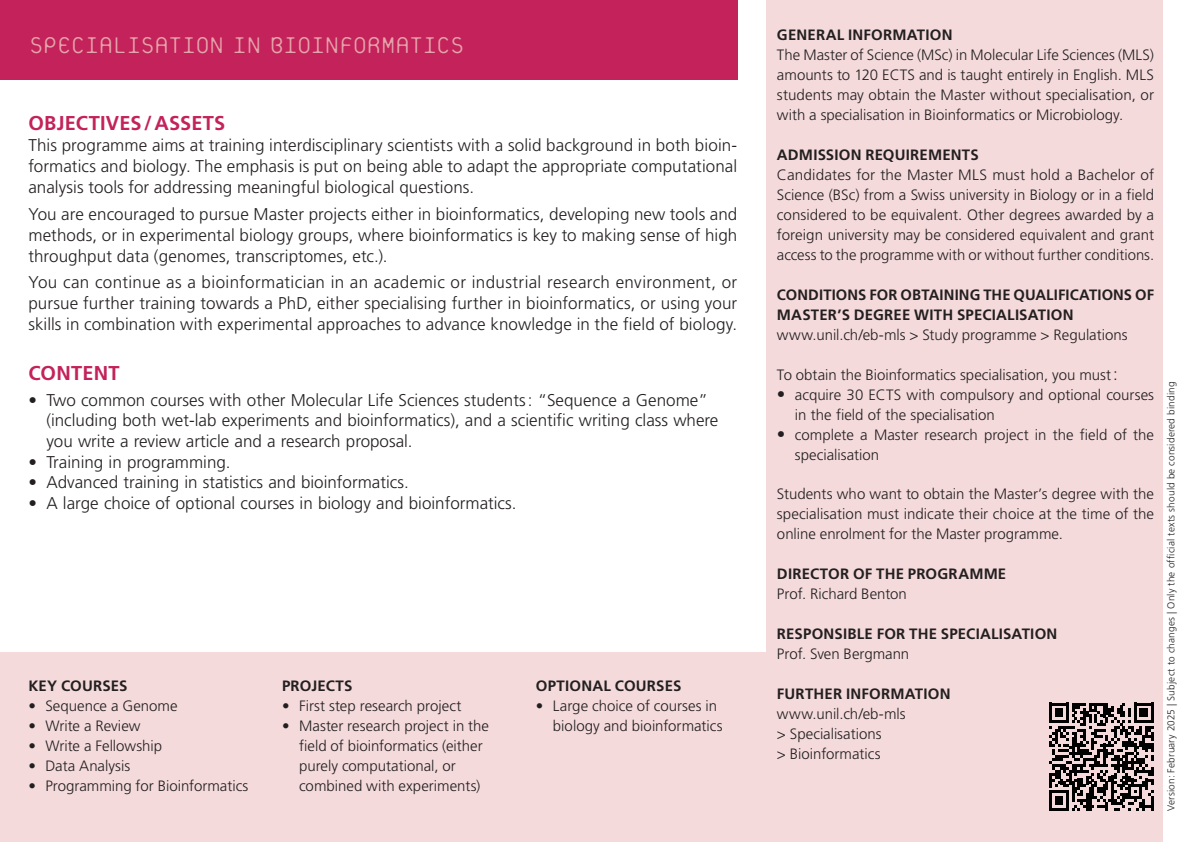
<style>
.page{position:relative;width:1191px;height:842px;background:#fff}
.page>*{position:absolute;margin:0;border:0;box-sizing:border-box;transform-origin:0 0}
.t1{font:100 34px "Platelet OT";letter-spacing:-.055em;color:#e5a4ab}
.Texte_courant{font:700 20px "Frutiger LT Std";letter-spacing:.01em;color:#c3225a}
.Texte_courant-2{font:300 17px/21px "Frutiger LT Std";color:#231f20;text-align:justify}
.Texte_courant-3{font:300 15px/20px "Frutiger LT Std";color:#231f20}
.Texte_courant-4{font:700 15px/20px "Frutiger LT Std";letter-spacing:.01em;color:#231f20}
.Texte_courant-5{font:300 10px "Frutiger LT Std";letter-spacing:.015em;color:#231f20}
.s1{font-size:17px}
</style>
<div class="page">
<div style="left:0;top:652px;width:1162px;height:190px;background:#f4dadb"></div>
<div style="left:765px;top:0;width:397px;height:842px;background:#f4dadb"></div>
<div style="left:0;top:0;width:737px;height:79px;background:#c3225a"></div>
<svg style="left:1049px;top:703px;width:104px;height:108px"></svg>
<hr style="left:1150px;top:796px;width:3px;height:15px;background:#000">
<p class="t1" style="left:28px;top:28px;width:438px">SPECIALISATION IN BIOINFORMATICS</p>
<p class="Texte_courant" style="left:28px;top:111px;width:199px">OBJECTIVES/ASSETS</p>
<p class="Texte_courant-2" style="left:28px;top:135px;width:710px">This programme aims at training interdisciplinary scientists with a solid background in both bioin&shy;formatics and biology. The emphasis is put on being able to adapt the appropriate computational analysis tools for addressing meaningful biological questions.</p>
<p class="Texte_courant-2" style="left:28px;top:203px;width:710px">You are encouraged to pursue Master projects either in bioinformatics, developing new tools and methods, or in experimental biology groups, where bioinformatics is key to making sense of high throughput data (genomes, transcriptomes, etc.).</p>
<p class="Texte_courant-2" style="left:28px;top:272px;width:710px">You can continue as a bioinformatician in an academic or industrial research environment, or pursue further training towards a PhD, either specialising further in bioinformatics, or using your skills in combination with experimental approaches to advance knowledge in the field of biology.</p>
<p class="Texte_courant" style="left:28px;top:361px;width:93px">CONTENT</p>
<p class="Texte_courant-2" style="left:46px;top:390px;width:673px;text-align:left;text-indent:-18px">• Two common courses with other Molecular Life Sciences students: “Sequence a Genome” (including both wet-lab experiments and bioinformatics), and a scientific writing class where you write a review article and a research proposal.</p>
<p class="Texte_courant-2" style="left:28px;top:451px;width:204px">• Training in programming.</p>
<p class="Texte_courant-2" style="left:28px;top:472px;width:382px">• Advanced training in statistics and bioinformatics.</p>
<p class="Texte_courant-2" style="left:28px;top:493px;width:489px">• A large choice of optional courses in biology and bioinformatics.</p>
<p class="Texte_courant-4" style="left:28px;top:676px;width:101px">KEY COURSES</p>
<p class="Texte_courant-3" style="left:28px;top:696px;width:151px">• Sequence a Genome</p>
<p class="Texte_courant-3" style="left:28px;top:716px;width:114px">• Write a Review</p>
<p class="Texte_courant-3" style="left:28px;top:736px;width:135px">• Write a Fellowship</p>
<p class="Texte_courant-3" style="left:28px;top:756px;width:103px">• Data Analysis</p>
<p class="Texte_courant-3" style="left:28px;top:776px;width:222px">• Programming for Bioinformatics</p>
<p class="Texte_courant-4" style="left:282px;top:676px;width:72px">PROJECTS</p>
<p class="Texte_courant-3" style="left:282px;top:696px;width:181px">• First step research project</p>
<p class="Texte_courant-3" style="left:299px;top:716px;width:191px;text-indent:-17px">• Master research project in the field of bioinformatics (either purely computational, or combined with experiments)</p>
<p class="Texte_courant-4" style="left:536px;top:676px;width:147px">OPTIONAL COURSES</p>
<p class="Texte_courant-3" style="left:553px;top:696px;width:171px;text-indent:-17px">• Large choice of courses in biology and bioinformatics</p>
<p class="Texte_courant-4" style="left:777px;top:24px;width:177px">GENERAL INFORMATION</p>
<p class="Texte_courant-3" style="left:777px;top:45px;width:379px;text-align:justify">The Master of Science (MSc) in Molecular Life Sciences (MLS) amounts to 120 ECTS and is taught entirely in English. MLS students may obtain the Master without specialisation, or with a specialisation in Bioinformatics or Microbiology.</p>
<p class="Texte_courant-4" style="left:777px;top:144px;width:203px">ADMISSION REQUIREMENTS</p>
<p class="Texte_courant-3" style="left:777px;top:165px;width:379px;text-align:justify">Candidates for the Master MLS must hold a Bachelor of Science (BSc) from a Swiss university in Biology or in a field considered to be equivalent. Other degrees awarded by a foreign university may be considered equivalent and grant access to the programme with or without further conditions.</p>
<p class="Texte_courant-4" style="left:777px;top:284px;width:379px">CONDITIONS FOR OBTAINING THE QUALIFICATIONS OF<br>MASTER’S DEGREE WITH SPECIALISATION</p>
<p class="Texte_courant-3" style="left:777px;top:325px;width:352px">www.unil.ch/eb-mls &gt; Study programme &gt; Regulations</p>
<p class="Texte_courant-3" style="left:777px;top:365px;width:342px">To obtain the Bioinformatics specialisation, you must<span class="s1">:</span></p>
<p class="Texte_courant-3" style="left:795px;top:385px;width:360px;text-indent:-18px"><span class="s1">•</span> acquire 30 ECTS with compulsory and optional courses in the field of the specialisation</p>
<p class="Texte_courant-3" style="left:795px;top:425px;width:361px;text-indent:-18px"><span class="s1">•</span> complete a Master research project in the field of the specialisation</p>
<p class="Texte_courant-3" style="left:777px;top:484px;width:378px;text-align:justify">Students who want to obtain the Master’s degree with the specialisation must indicate their choice at the time of the online enrolment for the Master programme.</p>
<p class="Texte_courant-4" style="left:777px;top:564px;width:231px">DIRECTOR OF THE PROGRAMME</p>
<p class="Texte_courant-3" style="left:777px;top:584px;width:131px">Prof. Richard Benton</p>
<p class="Texte_courant-4" style="left:777px;top:624px;width:282px">RESPONSIBLE FOR THE SPECIALISATION</p>
<p class="Texte_courant-3" style="left:777px;top:644px;width:134px">Prof. Sven Bergmann</p>
<p class="Texte_courant-4" style="left:777px;top:684px;width:175px">FURTHER INFORMATION</p>
<p class="Texte_courant-3" style="left:777px;top:704px;width:130px">www.unil.ch/eb-mls</p>
<p class="Texte_courant-3" style="left:777px;top:724px;width:106px">&gt; Specialisations</p>
<p class="Texte_courant-3" style="left:777px;top:744px;width:105px">&gt; Bioinformatics</p>
<p class="Texte_courant-5" style="left:1165px;top:811px;width:430px;rotate:-90deg">Version: February 2025 | Subject to changes | Only the official texts should be considered binding</p>
</div>
